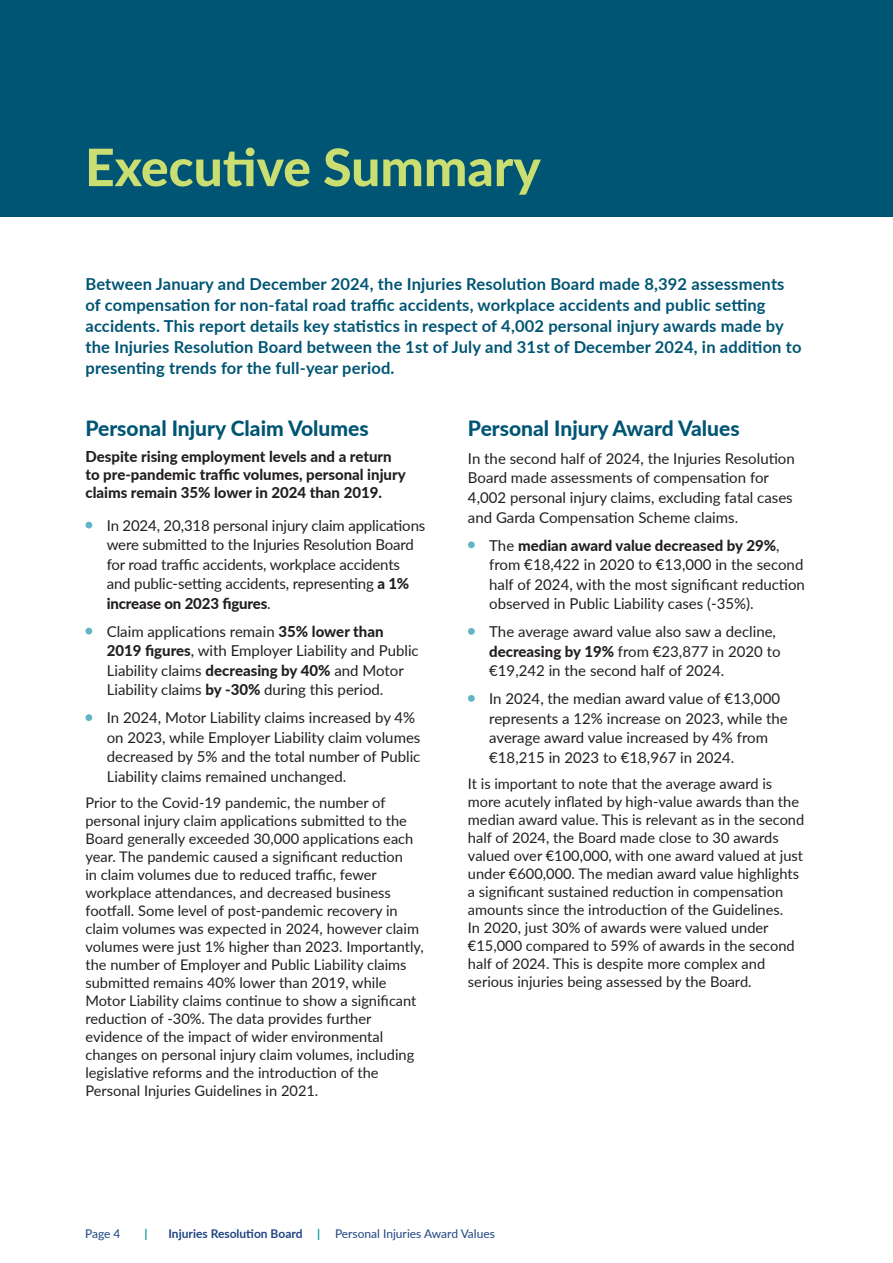
<style>
.page{position:relative;width:893px;height:1263px;background:#fff}
.page>*{position:absolute;margin:0;border:0;box-sizing:border-box;transform-origin:0 0}
.t1{font:800 51.6px "Lato";color:#cbde72}
.t2{font:800 21px "Lato";color:#015574}
.t3{font:700 16.5px/21px "Lato";letter-spacing:.01em;color:#015574}
.t4{font:15px/19.5px "Lato";color:#231f20}
.t5{font:800 15px/18px "Lato";color:#231f20}
.t6{font:14.7px/18px "Lato";color:#231f20}
.t7{font:12px "Lato";color:#1e4683}
.t8{font:700 12px "Lato";color:#029c9c}
.s1{font-weight:800}
.s2{font-weight:700}
.s3{font-weight:700;color:#029c9c}
</style>
<div class="page">
<div style="left:0;top:0;width:893px;height:217px;background:#015574"></div>
<div style="left:85px;top:522px;width:7px;height:6px;background:#62b5c6;border-radius:50%"></div>
<div style="left:85px;top:628px;width:7px;height:6px;background:#62b5c6;border-radius:50%"></div>
<div style="left:85px;top:714px;width:7px;height:7px;background:#62b5c6;border-radius:50%"></div>
<div style="left:468px;top:541px;width:7px;height:7px;background:#62b5c6;border-radius:50%"></div>
<div style="left:468px;top:628px;width:7px;height:7px;background:#62b5c6;border-radius:50%"></div>
<div style="left:468px;top:695px;width:7px;height:7px;background:#62b5c6;border-radius:50%"></div>
<h1 class="t1" style="left:85px;top:129px;width:457px">Executive Summary</h1>
<p class="t3" style="left:85px;top:272px;width:718px">Between January and December 2024, the Injuries Resolution Board made 8,392 assessments of compensation for non-fatal road traffic accidents, workplace accidents and public setting accidents. This report details key statistics in respect of 4,002 personal injury awards made by the Injuries Resolution Board between the 1st of July and 31st of December 2024, in addition to presenting trends for the full-year period.</p>
<h2 class="t2" style="left:85px;top:413px;width:285px">Personal Injury Claim Volumes</h2>
<p class="t5" style="left:85px;top:447px;width:322px">Despite rising employment levels and a return to pre-pandemic traffic volumes, personal injury claims remain 35% lower in 2024 than 2019.</p>
<p class="t4" style="left:107px;top:515px;width:320px">In 2024, 20,318 personal injury claim applications were submitted to the Injuries Resolution Board for road traffic accidents, workplace accidents and public-setting accidents, representing <span class="s1">a 1% increase on 2023 figures</span>.</p>
<p class="t4" style="left:107px;top:621px;width:314px">Claim applications remain <span class="s1">35% lower than 2019 figures</span>, with Employer Liability and Public Liability claims <span class="s1">decreasing by 40%</span> and Motor Liability claims <span class="s1">by -30%</span> during this period.</p>
<p class="t4" style="left:107px;top:707px;width:315px">In 2024, Motor Liability claims increased by 4% on 2023, while Employer Liability claim volumes decreased by 5% and the total number of Public Liability claims remained unchanged.</p>
<p class="t6" style="left:85px;top:793px;width:340px">Prior to the Covid-19 pandemic, the number of personal injury claim applications submitted to the Board generally exceeded 30,000 applications each year. The pandemic caused a significant reduction<br>in claim volumes due to reduced traffic, fewer workplace attendances, and decreased business footfall. Some level of post-pandemic recovery in claim volumes was expected in 2024, however claim volumes were just 1% higher than 2023. Importantly, the number of Employer and Public Liability claims submitted remains 40% lower than 2019, while Motor Liability claims continue to show a significant reduction of -30%. The data provides further evidence of the impact of wider environmental changes on personal injury claim volumes, including legislative reforms and the introduction of the Personal Injuries Guidelines in 2021.</p>
<h2 class="t2" style="left:468px;top:413px;width:273px">Personal Injury Award Values</h2>
<p class="t4" style="left:468px;top:448px;width:328px">In the second half of 2024, the Injuries Resolution Board made assessments of compensation for 4,002 personal injury claims, excluding fatal cases and Garda Compensation Scheme claims.</p>
<p class="t4" style="left:489px;top:535px;width:317px">The <span class="s1">median award value decreased by 29%</span>, from €18,422 in 2020 to €13,000 in the second half of 2024, with the most significant reduction observed in Public Liability cases (-35%).</p>
<p class="t4" style="left:489px;top:621px;width:293px">The average award value also saw a decline, <span class="s1">decreasing by 19%</span> from €23,877 in 2020 to €19,242 in the second half of 2024.</p>
<p class="t4" style="left:489px;top:688px;width:300px">In 2024, the median award value of €13,000 represents a 12% increase on 2023, while the average award value increased by 4% from €18,215 in 2023 to €18,967 in 2024.</p>
<p class="t6" style="left:468px;top:774px;width:338px">It is important to note that the average award is more acutely inflated by high-value awards than the median award value. This is relevant as in the second half of 2024, the Board made close to 30 awards valued over €100,000, with one award valued at just under €600,000. The median award value highlights a significant sustained reduction in compensation amounts since the introduction of the Guidelines.<br>In 2020, just 30% of awards were valued under €15,000 compared to 59% of awards in the second half of 2024. This is despite more complex and serious injuries being assessed by the Board.</p>
<p class="t7" style="left:85px;top:1224px;width:37px">Page 4</p>
<p class="t8" style="left:144px;top:1224px;width:5px">|</p>
<p class="t7" style="left:168px;top:1224px;width:328px"><span class="s2">Injuries Resolution Board</span> <span class="s3">|</span> Personal Injuries Award Values</p>
</div>
